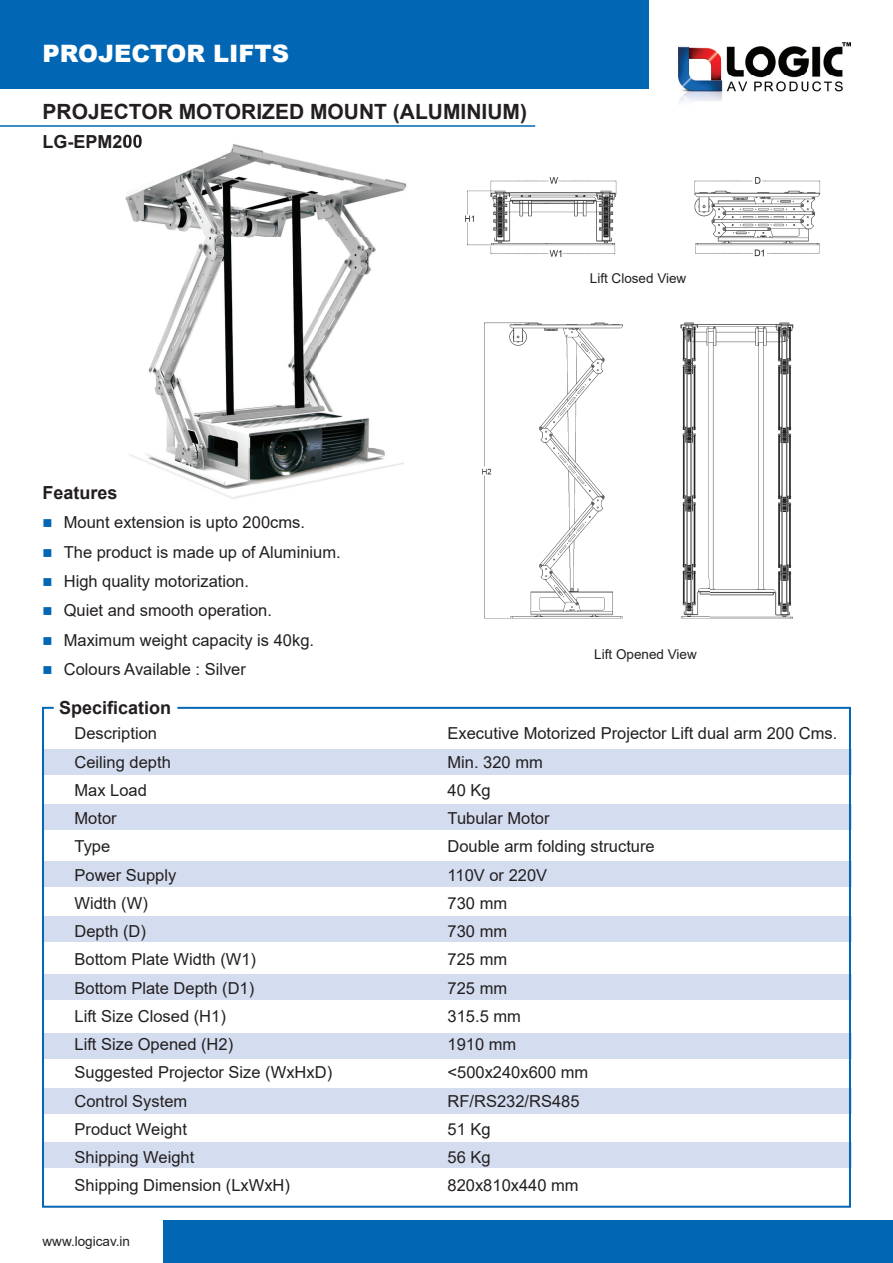
<style>
.page{position:relative;width:893px;height:1263px;background:#fff}
.page>*{position:absolute;margin:0;border:0;box-sizing:border-box;transform-origin:0 0}
.t1{font:900 24px "Arial";color:#fff}
.t2{font:700 21px "Arial";color:#231f20}
.t3{font:700 18px "Arial";color:#231f20}
.t4{font:16.5px "Arial";color:#231f20}
.t5{font:13.5px "Arial";color:#231f20}
.s1{color:#0166b3}
</style>
<div class="page">
<div style="left:0;top:0;width:648px;height:88px;background:#0166b3"></div>
<div style="left:164px;top:1220px;width:729px;height:43px;background:#0166b3"></div>
<hr style="left:0;top:125px;width:535px;height:2px;background:#0166b3">
<img style="left:126px;top:134px;width:281px;height:365px">
<img style="left:126px;top:135px;width:16px;height:13px">
<img style="left:678px;top:43px;width:172px;height:59px">
<img style="left:465px;top:177px;width:356px;height:80px">
<img style="left:482px;top:322px;width:312px;height:297px">
<svg style="left:42px;top:706px;width:810px;height:502px"></svg>
<h1 class="t1" style="left:43px;top:36px;width:248px">PROJECTOR LIFTS</h1>
<p class="t2" style="left:43px;top:98px;width:486px">PROJECTOR MOTORIZED MOUNT (ALUMINIUM)</p>
<p class="t3" style="left:43px;top:129px;width:102px">LG-EPM200</p>
<p class="t5" style="left:590px;top:269px;width:98px">Lift Closed View</p>
<p class="t3" style="left:43px;top:481px;width:77px">Features</p>
<p class="t4" style="left:43px;top:511px;width:264px"><span class="s1">■</span> Mount extension is upto 200cms.</p>
<p class="t4" style="left:43px;top:540px;width:300px"><span class="s1">■</span> The product is made up of Aluminium.</p>
<p class="t4" style="left:43px;top:570px;width:208px"><span class="s1">■</span> High quality motorization.</p>
<p class="t4" style="left:43px;top:599px;width:231px"><span class="s1">■</span> Quiet and smooth operation.</p>
<p class="t4" style="left:43px;top:629px;width:273px"><span class="s1">■</span> Maximum weight capacity is 40kg.</p>
<p class="t4" style="left:43px;top:658px;width:205px"><span class="s1">■</span> Colours Available : Silver</p>
<p class="t5" style="left:594px;top:645px;width:104px">Lift Opened View</p>
<p class="t3" style="left:59px;top:696px;width:114px">Specification</p>
<p class="t4" style="left:75px;top:722px;width:84px">Description</p>
<p class="t4" style="left:448px;top:722px;width:391px">Executive Motorized Projector Lift dual arm 200 Cms.</p>
<p class="t4" style="left:75px;top:750px;width:98px">Ceiling depth</p>
<p class="t4" style="left:448px;top:750px;width:97px">Min. 320 mm</p>
<p class="t4" style="left:75px;top:779px;width:74px">Max Load</p>
<p class="t4" style="left:448px;top:779px;width:45px">40 Kg</p>
<p class="t4" style="left:75px;top:807px;width:44px">Motor</p>
<p class="t4" style="left:448px;top:807px;width:104px">Tubular Motor</p>
<p class="t4" style="left:75px;top:835px;width:37px">Type</p>
<p class="t4" style="left:448px;top:835px;width:209px">Double arm folding structure</p>
<p class="t4" style="left:75px;top:863px;width:103px">Power Supply</p>
<p class="t4" style="left:448px;top:863px;width:101px">110V or 220V</p>
<p class="t4" style="left:75px;top:892px;width:75px">Width (W)</p>
<p class="t4" style="left:448px;top:892px;width:61px">730 mm</p>
<p class="t4" style="left:75px;top:920px;width:73px">Depth (D)</p>
<p class="t4" style="left:448px;top:920px;width:61px">730 mm</p>
<p class="t4" style="left:75px;top:948px;width:183px">Bottom Plate Width (W1)</p>
<p class="t4" style="left:448px;top:948px;width:61px">725 mm</p>
<p class="t4" style="left:75px;top:976px;width:181px">Bottom Plate Depth (D1)</p>
<p class="t4" style="left:448px;top:976px;width:61px">725 mm</p>
<p class="t4" style="left:75px;top:1005px;width:153px">Lift Size Closed (H1)</p>
<p class="t4" style="left:448px;top:1005px;width:75px">315.5 mm</p>
<p class="t4" style="left:75px;top:1033px;width:160px">Lift Size Opened (H2)</p>
<p class="t4" style="left:448px;top:1033px;width:70px">1910 mm</p>
<p class="t4" style="left:75px;top:1061px;width:259px">Suggested Projector Size (WxHxD)</p>
<p class="t4" style="left:448px;top:1061px;width:142px">&lt;500x240x600 mm</p>
<p class="t4" style="left:75px;top:1089px;width:114px">Control System</p>
<p class="t4" style="left:448px;top:1089px;width:134px">RF/RS232/RS485</p>
<p class="t4" style="left:75px;top:1118px;width:114px">Product Weight</p>
<p class="t4" style="left:448px;top:1118px;width:45px">51 Kg</p>
<p class="t4" style="left:75px;top:1146px;width:121px">Shipping Weight</p>
<p class="t4" style="left:448px;top:1146px;width:45px">56 Kg</p>
<p class="t4" style="left:75px;top:1174px;width:217px">Shipping Dimension (LxWxH)</p>
<p class="t4" style="left:448px;top:1174px;width:133px">820x810x440 mm</p>
<p class="t5" style="left:43px;top:1232px;width:89px">www.logicav.in</p>
</div>
